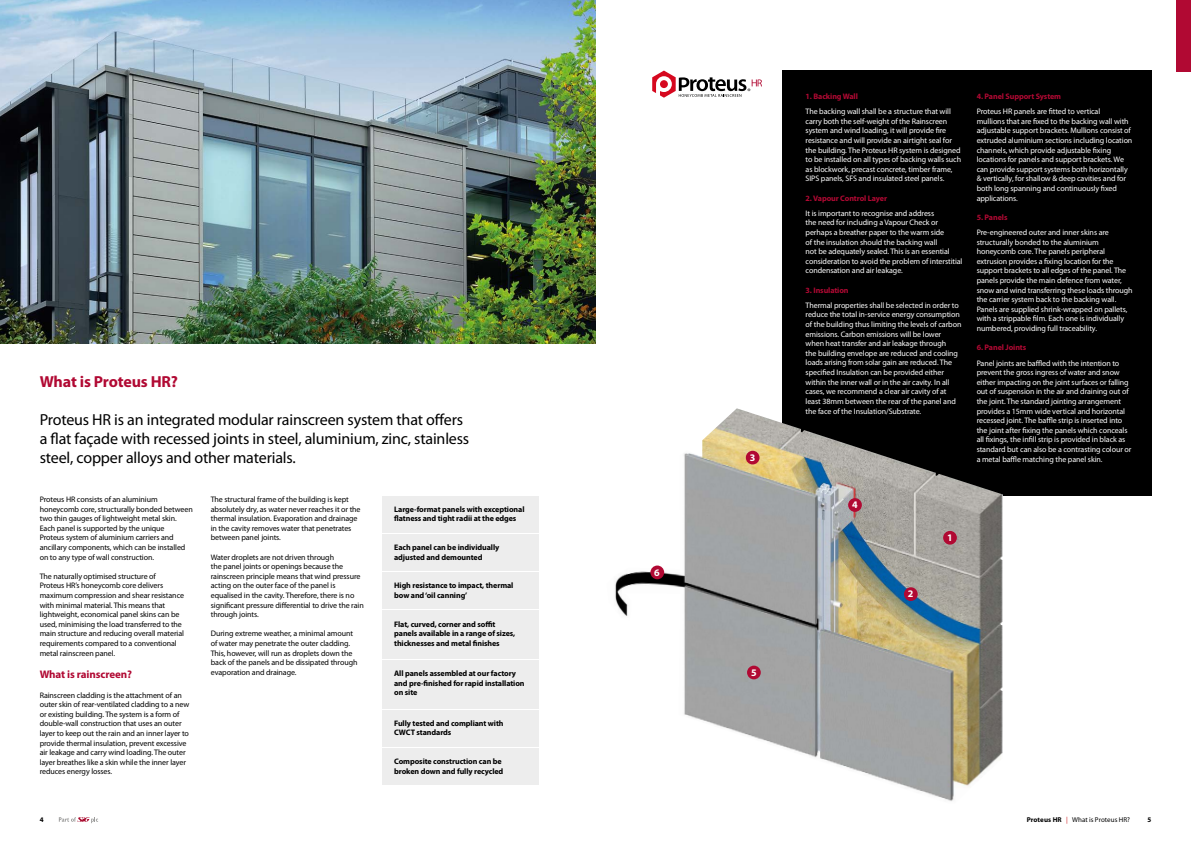
<style>
.page{position:relative;width:1191px;height:842px;background:#fff}
.page>*{position:absolute;margin:0;border:0;box-sizing:border-box;transform-origin:0 0}
.t1{font:16px/19.2px "Myriad Pro";letter-spacing:-.01em;color:#000}
.t2{font:700 16px "Myriad Pro";letter-spacing:-.01em;color:#b10933}
.t3{font:700 11px "Myriad Pro";letter-spacing:-.01em;color:#b10933}
.t4{font:700 10.1px "Myriad Pro";color:#fff}
.t5{font:8px/9.6px "Myriad Pro";letter-spacing:-.01em;color:#fff}
.t6{font:8px/9.6px "Myriad Pro";letter-spacing:-.01em;color:#000}
.t7{font:700 8px/9.6px "Myriad Pro";letter-spacing:-.01em;color:#000}
.t8{font:700 8px "Myriad Pro";letter-spacing:-.01em;color:#b10933}
.t9{font:7px "Myriad Pro";letter-spacing:.005em;color:#000}
.t10{font:700 7px "Myriad Pro";color:#000}
.s1{font-weight:700}
.s2{color:#cd171a}
</style>
<div class="page">
<div style="left:782px;top:71px;width:369px;height:425px;background:#000"></div>
<img style="left:615px;top:408px;width:388px;height:393px">
<div style="left:1176px;top:0;width:15px;height:71px;background:#b10933"></div>
<svg style="left:652px;top:71px;width:110px;height:27px"></svg>
<div style="left:746px;top:451px;width:13px;height:13px;background:#b10933;border-radius:50%"></div>
<div style="left:848px;top:498px;width:14px;height:14px;background:#b10933;border-radius:50%"></div>
<div style="left:943px;top:531px;width:14px;height:14px;background:#b10933;border-radius:50%"></div>
<div style="left:904px;top:587px;width:13px;height:14px;background:#b10933;border-radius:50%"></div>
<div style="left:747px;top:666px;width:13px;height:13px;background:#b10933;border-radius:50%"></div>
<div style="left:650px;top:565px;width:14px;height:14px;background:#b10933;border-radius:50%"></div>
<img style="left:0;top:0;width:595px;height:343px">
<div style="left:382px;top:496px;width:157px;height:37px;background:#ededed"></div>
<div style="left:382px;top:534px;width:157px;height:37px;background:#ededed"></div>
<div style="left:382px;top:572px;width:157px;height:37px;background:#ededed"></div>
<div style="left:382px;top:611px;width:157px;height:48px;background:#ededed"></div>
<div style="left:382px;top:660px;width:157px;height:49px;background:#ededed"></div>
<div style="left:382px;top:710px;width:157px;height:37px;background:#ededed"></div>
<div style="left:382px;top:748px;width:157px;height:37px;background:#ededed"></div>
<svg style="left:59px;top:817px;width:39px;height:6px"></svg>
<p class="t2" style="left:40px;top:372px;width:140px">What is Proteus HR?</p>
<p class="t1" style="left:40px;top:410px;width:431px">Proteus HR is an integrated modular rainscreen system that offers a flat façade with recessed joints in steel, aluminium, zinc, stainless steel, copper alloys and other materials.</p>
<p class="t6" style="left:40px;top:495px;width:155px">Proteus HR consists of an aluminium honeycomb core, structurally bonded between two thin gauges of lightweight metal skin.<br>Each panel is supported by the unique<br>Proteus system of aluminium carriers and ancillary components, which can be installed on to any type of wall construction.</p>
<p class="t6" style="left:40px;top:571px;width:146px">The naturally optimised structure of<br>Proteus HR’s honeycomb core delivers maximum compression and shear resistance with minimal material. This means that lightweight, economical panel skins can be used, minimising the load transferred to the main structure and reducing overall material requirements compared to a conventional metal rainscreen panel.</p>
<p class="t3" style="left:40px;top:668px;width:94px">What is rainscreen?</p>
<p class="t6" style="left:40px;top:690px;width:151px">Rainscreen cladding is the attachment of an outer skin of rear-ventilated cladding to a new or existing building. The system is a form of double-wall construction that uses an outer layer to keep out the rain and an inner layer to provide thermal insulation, prevent excessive air leakage and carry wind loading. The outer layer breathes like a skin while the inner layer reduces energy losses.</p>
<p class="t6" style="left:211px;top:495px;width:151px">The structural frame of the building is kept absolutely dry, as water never reaches it or the thermal insulation. Evaporation and drainage in the cavity removes water that penetrates between panel joints.</p>
<p class="t6" style="left:211px;top:552px;width:154px">Water droplets are not driven through<br>the panel joints or openings because the rainscreen principle means that wind pressure acting on the outer face of the panel is equalised in the cavity. Therefore, there is no significant pressure differential to drive the rain through joints.</p>
<p class="t6" style="left:211px;top:629px;width:148px">During extreme weather, a minimal amount of water may penetrate the outer cladding.<br>This, however, will run as droplets down the back of the panels and be dissipated through evaporation and drainage.</p>
<p class="t7" style="left:394px;top:504px;width:132px">Large-format panels with exceptional flatness and tight radii at the edges</p>
<p class="t7" style="left:394px;top:543px;width:107px">Each panel can be individually adjusted and demounted</p>
<p class="t7" style="left:394px;top:581px;width:121px">High resistance to impact, thermal bow and ‘oil canning’</p>
<p class="t7" style="left:394px;top:619px;width:123px">Flat, curved, corner and soffit panels available in a range of sizes, thicknesses and metal finishes</p>
<p class="t7" style="left:394px;top:669px;width:132px">All panels assembled at our factory and pre-finished for rapid installation on site</p>
<p class="t7" style="left:394px;top:718px;width:111px">Fully tested and compliant with<br>CWCT standards</p>
<p class="t7" style="left:394px;top:757px;width:111px">Composite construction can be broken down and fully recycled</p>
<p class="t10" style="left:40px;top:815px;width:5px">4</p>
<p class="t4" style="left:654px;top:567px;width:7px">6</p>
<p class="t4" style="left:750px;top:452px;width:7px">3</p>
<p class="t4" style="left:751px;top:667px;width:7px">5</p>
<p class="t8" style="left:805px;top:92px;width:54px">1. Backing Wall</p>
<p class="t5" style="left:805px;top:107px;width:157px">The backing wall shall be a structure that will carry both the self-weight of the Rainscreen system and wind loading, it will provide fire resistance and will provide an airtight seal for the building. The Proteus HR system is designed to be installed on all types of backing walls such as blockwork, precast concrete, timber frame, SIPS panels, SFS and insulated steel panels.</p>
<p class="t8" style="left:805px;top:193px;width:83px">2. Vapour Control Layer</p>
<p class="t5" style="left:805px;top:208px;width:158px">It is important to recognise and address<br>the need for including a Vapour Check or perhaps a breather paper to the warm side<br>of the insulation should the backing wall<br>not be adequately sealed. This is an essential consideration to avoid the problem of interstitial condensation and air leakage.</p>
<p class="t8" style="left:805px;top:285px;width:45px">3. Insulation</p>
<p class="t5" style="left:805px;top:301px;width:157px">Thermal properties shall be selected in order to reduce the total in-service energy consumption of the building thus limiting the levels of carbon emissions. Carbon emissions will be lower when heat transfer and air leakage through<br>the building envelope are reduced and cooling loads arising from solar gain are reduced. The specified Insulation can be provided either within the inner wall or in the air cavity. In all cases, we recommend a clear air cavity of at least 38mm between the rear of the panel and the face of the Insulation/Substrate.</p>
<p class="t8" style="left:976px;top:92px;width:86px">4. Panel Support System</p>
<p class="t5" style="left:976px;top:107px;width:157px">Proteus HR panels are fitted to vertical<br>mullions that are fixed to the backing wall with adjustable support brackets. Mullions consist of extruded aluminium sections including location channels, which provide adjustable fixing locations for panels and support brackets. We can provide support systems both horizontally &amp; vertically, for shallow &amp; deep cavities and for both long spanning and continuously fixed applications.</p>
<p class="t8" style="left:976px;top:213px;width:32px">5. Panels</p>
<p class="t5" style="left:976px;top:228px;width:157px">Pre-engineered outer and inner skins are structurally bonded to the aluminium honeycomb core. The panels peripheral extrusion provides a fixing location for the support brackets to all edges of the panel. The panels provide the main defence from water, snow and wind transferring these loads through the carrier system back to the backing wall.<br>Panels are supplied shrink-wrapped on pallets, with a strippable film. Each one is individually numbered, providing full traceability.</p>
<p class="t8" style="left:976px;top:343px;width:51px">6. Panel Joints</p>
<p class="t5" style="left:976px;top:358px;width:156px">Panel joints are baffled with the intention to prevent the gross ingress of water and snow either impacting on the joint surfaces or falling out of suspension in the air and draining out of the joint. The standard jointing arrangement provides a 15mm wide vertical and horizontal recessed joint. The baffle strip is inserted into the joint after fixing the panels which conceals all fixings, the infill strip is provided in black as standard but can also be a contrasting colour or a metal baffle matching the panel skin.</p>
<p class="t4" style="left:852px;top:499px;width:7px">4</p>
<p class="t4" style="left:947px;top:532px;width:7px">1</p>
<p class="t4" style="left:908px;top:588px;width:7px">2</p>
<p class="t9" style="left:1026px;top:815px;width:105px"><span class="s1">Proteus HR</span> <span class="s2">|</span> What is Proteus HR?</p>
<p class="t10" style="left:1147px;top:815px;width:5px">5</p>
</div>
